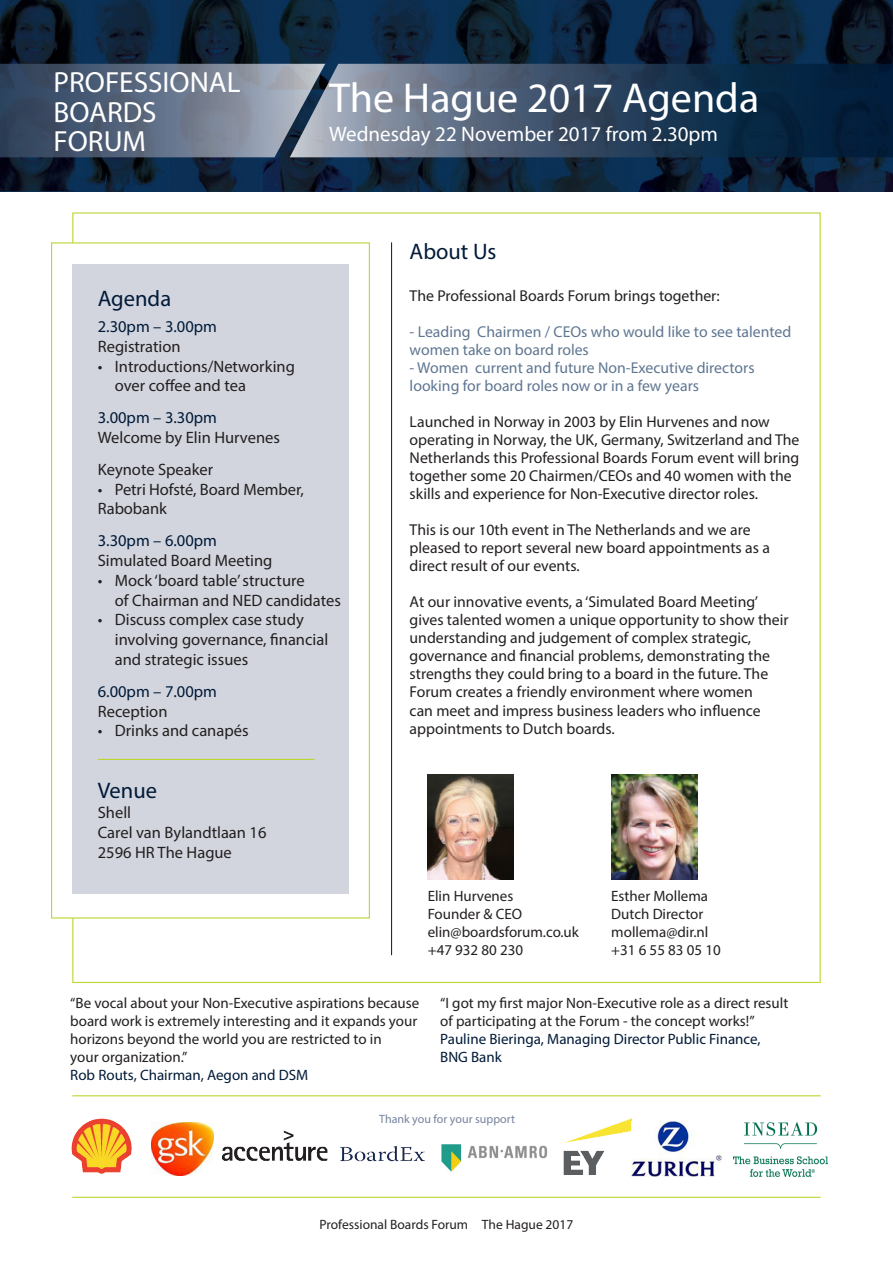
<style>
.page{position:relative;width:893px;height:1263px;background:#fff}
.page>*{position:absolute;margin:0;border:0;box-sizing:border-box;transform-origin:0 0}
.t1{font:42px "Myriad Pro";color:#fff}
.t2{font:29.25px/29.2px "Myriad Pro";color:#fff}
.t3{font:22.5px "Myriad Pro";color:#001a38}
.t4{font:21px "Myriad Pro";color:#fff}
.t5{font:16.5px/19.8px "Myriad Pro";color:#231f20}
.t6{font:16.5px "Myriad Pro";color:#001a38}
.t7{font:15.75px/18px "Myriad Pro";color:#231f20}
.t8{font:15.75px/18px "Myriad Pro";color:#5f7691}
.t9{font:15px/18px "Myriad Pro";color:#231f20}
.t10{font:15px/18px "Myriad Pro";color:#001a38}
.t11{font:13.5px "Myriad Pro";color:#231f20}
.Name_NSA{font:12px "Myriad Pro";color:#76839d}
</style>
<div class="page">
<img style="left:0;top:0;width:893px;height:191px">
<svg style="left:325px;top:64px;width:568px;height:93px"></svg>
<svg style="left:0;top:64px;width:325px;height:93px"></svg>
<div style="left:51px;top:242px;width:319px;height:676px;background:#fff;border:1px solid #bed630"></div>
<div style="left:72px;top:264px;width:277px;height:630px;background:#d2d5de"></div>
<hr style="left:72px;top:1197px;width:749px;height:1px;background:#bed630">
<hr style="left:72px;top:1095px;width:749px;height:1px;background:#bed630">
<hr style="left:391px;top:242px;width:1px;height:713px;background:#001a38">
<img style="left:428px;top:775px;width:85px;height:105px">
<hr style="left:98px;top:759px;width:217px;height:1px;background:#bed630">
<img style="left:222px;top:1130px;width:106px;height:31px">
<img style="left:71px;top:1118px;width:61px;height:56px">
<img style="left:564px;top:1118px;width:67px;height:56px">
<img style="left:611px;top:775px;width:86px;height:105px">
<img style="left:341px;top:1146px;width:83px;height:16px">
<img style="left:152px;top:1122px;width:61px;height:53px">
<img style="left:441px;top:1144px;width:107px;height:28px">
<img style="left:631px;top:1121px;width:91px;height:55px">
<img style="left:733px;top:1122px;width:95px;height:54px">
<p class="t2" style="left:54px;top:67px;width:189px">PROFESSIONAL<br>BOARDS</p>
<p class="t2" style="left:54px;top:126px;width:94px">FORUM</p>
<p class="t1" style="left:329px;top:72px;width:432px">The Hague 2017 Agenda</p>
<p class="t4" style="left:329px;top:121px;width:390px">Wednesday 22 November 2017 from 2.30pm</p>
<p class="t3" style="left:98px;top:285px;width:75px">Agenda</p>
<p class="t6" style="left:98px;top:316px;width:121px">2.30pm – 3.00pm</p>
<p class="t5" style="left:98px;top:336px;width:84px">Registration</p>
<p class="t5" style="left:115px;top:356px;width:182px;text-indent:-17px">• Introductions/Networking over coffee and tea</p>
<p class="t6" style="left:98px;top:407px;width:121px">3.00pm – 3.30pm</p>
<p class="t5" style="left:98px;top:427px;width:184px">Welcome by Elin Hurvenes</p>
<p class="t5" style="left:98px;top:459px;width:117px">Keynote Speaker</p>
<p class="t5" style="left:98px;top:479px;width:208px">• Petri Hofsté, Board Member,</p>
<p class="t5" style="left:98px;top:499px;width:71px">Rabobank</p>
<p class="t6" style="left:98px;top:530px;width:121px">3.30pm – 6.00pm</p>
<p class="t5" style="left:98px;top:550px;width:176px">Simulated Board Meeting</p>
<p class="t5" style="left:98px;top:570px;width:208px">• Mock ‘board table’ structure</p>
<p class="t5" style="left:115px;top:590px;width:228px">of Chairman and NED candidates</p>
<p class="t5" style="left:115px;top:610px;width:215px;text-indent:-17px">• Discuss complex case study involving governance, financial and strategic issues</p>
<p class="t6" style="left:98px;top:681px;width:121px">6.00pm – 7.00pm</p>
<p class="t5" style="left:98px;top:701px;width:71px">Reception</p>
<p class="t5" style="left:98px;top:721px;width:152px">• Drinks and canapés</p>
<p class="t3" style="left:98px;top:777px;width:61px">Venue</p>
<p class="t5" style="left:98px;top:802px;width:35px">Shell</p>
<p class="t5" style="left:98px;top:822px;width:170px">Carel van Bylandtlaan 16</p>
<p class="t5" style="left:98px;top:842px;width:136px">2596 HR The Hague</p>
<p class="t3" style="left:410px;top:238px;width:88px">About Us</p>
<p class="t7" style="left:410px;top:287px;width:312px">The Professional Boards Forum brings together:</p>
<p class="t8" style="left:410px;top:323px;width:383px">- Leading Chairmen / CEOs who would like to see talented women take on board roles</p>
<p class="t8" style="left:410px;top:359px;width:346px">- Women current and future Non-Executive directors looking for board roles now or in a few years</p>
<p class="t7" style="left:410px;top:413px;width:391px">Launched in Norway in 2003 by Elin Hurvenes and now operating in Norway, the UK, Germany, Switzerland and The Netherlands this Professional Boards Forum event will bring together some 20 Chairmen/CEOs and 40 women with the skills and experience for Non-Executive director roles.</p>
<p class="t7" style="left:410px;top:521px;width:362px">This is our 10th event in The Netherlands and we are pleased to report several new board appointments as a direct result of our events.</p>
<p class="t7" style="left:410px;top:593px;width:381px">At our innovative events, a ‘Simulated Board Meeting’ gives talented women a unique opportunity to show their understanding and judgement of complex strategic,</p>
<p class="t7" style="left:410px;top:647px;width:362px;text-align:justify">governance and financial problems, demonstrating the strengths they could bring to a board in the future. The Forum creates a friendly environment where women</p>
<p class="t7" style="left:410px;top:701px;width:353px">can meet and impress business leaders who influence appointments to Dutch boards.</p>
<p class="t9" style="left:428px;top:886px;width:87px">Elin Hurvenes</p>
<p class="t9" style="left:428px;top:904px;width:96px">Founder &amp; CEO</p>
<p class="t9" style="left:428px;top:922px;width:153px">elin@boardsforum.co.uk</p>
<p class="t9" style="left:428px;top:940px;width:97px">+47 932 80 230</p>
<p class="t9" style="left:611px;top:886px;width:98px">Esther Mollema</p>
<p class="t9" style="left:611px;top:904px;width:94px">Dutch Director</p>
<p class="t9" style="left:611px;top:922px;width:99px">mollema@dir.nl</p>
<p class="t9" style="left:611px;top:940px;width:111px">+31 6 55 83 05 10</p>
<p class="t9" style="left:70px;top:994px;width:351px">“Be vocal about your Non-Executive aspirations because board work is extremely interesting and it expands your horizons beyond the world you are restricted to in<br>your organization.”</p>
<p class="t10" style="left:70px;top:1066px;width:240px">Rob Routs, Chairman, Aegon and DSM</p>
<p class="t9" style="left:440px;top:994px;width:350px">“I got my first major Non-Executive role as a direct result of participating at the Forum - the concept works!”</p>
<p class="t10" style="left:440px;top:1030px;width:322px">Pauline Bieringa, Managing Director Public Finance,<br>BNG Bank</p>
<p class="Name_NSA" style="left:379px;top:1112px;width:137px">Thank you for your support</p>
<p class="t11" style="left:320px;top:1216px;width:255px">Professional Boards Forum The Hague 2017</p>
</div>
